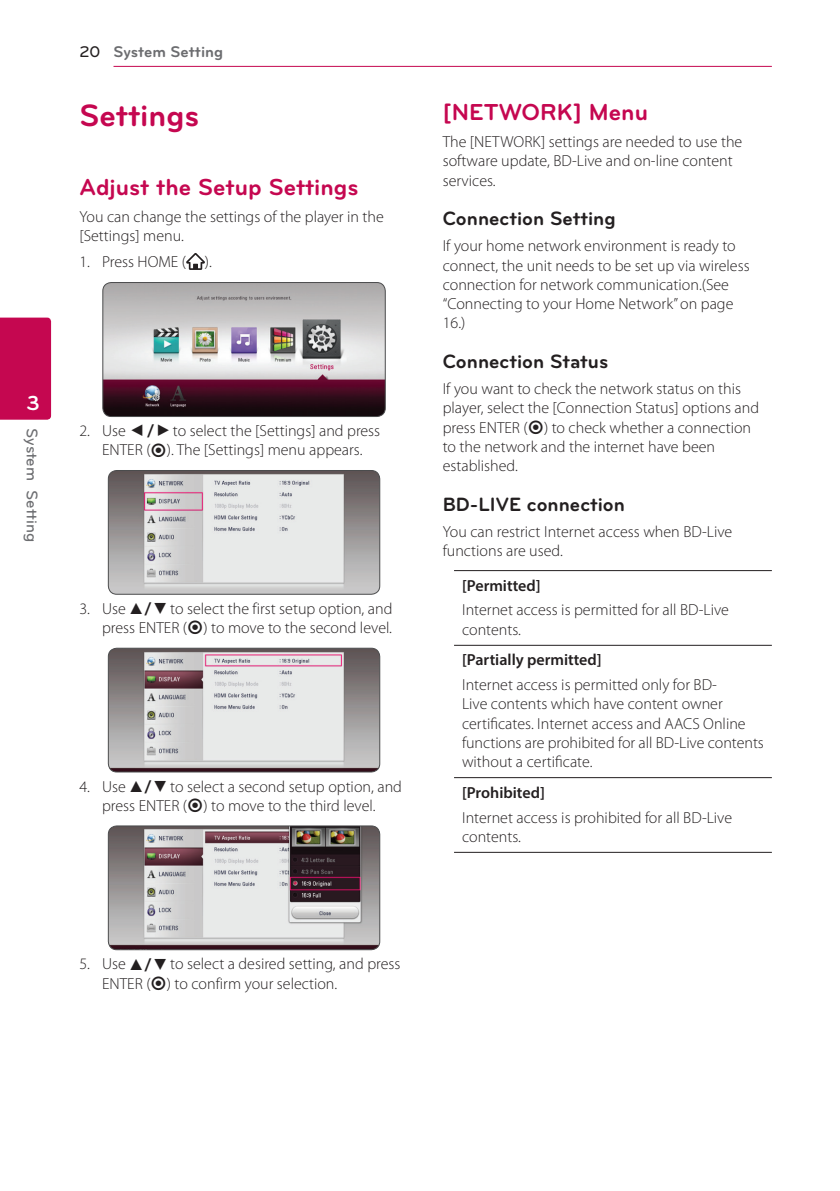
<style>
.page{position:relative;width:840px;height:1191px;background:#fff}
.page>*{position:absolute;margin:0;border:0;box-sizing:border-box;transform-origin:0 0}
.t1{font:700 32px "Bryant LG";color:#c50750}
.t2{font:700 24px "Bryant LG";color:#c50750}
.t3{font:700 21px "Bryant LG";color:#fff}
.t4{font:700 20px "Bryant LG";color:#231f20}
.t5{font:300 16px/19.2px "Myriad Pro";color:#231f20}
.t6{font:600 16px "Myriad Pro";color:#231f20}
.t7{font:700 16px "Bryant LG";color:#6c6d70}
.t8{font:500 16px "Bryant LG";color:#6c6d70}
.s1{font-weight:500;color:#231f20}
.s2{font-family:"UPSYS Common";font-weight:400}
</style>
<div class="page">
<hr style="left:113px;top:66px;width:658px;height:1px;background:#c50750">
<div style="left:0;top:317px;width:51px;height:103px;background:#c50750"></div>
<svg style="left:186px;top:253px;width:19px;height:17px"></svg>
<img style="left:103px;top:282px;width:282px;height:134px">
<div style="left:102px;top:282px;width:283px;height:135px;border:1px solid #4b4c4d;border-radius:9px"></div>
<img style="left:108px;top:470px;width:271px;height:124px">
<div style="left:108px;top:470px;width:272px;height:125px;border:1px solid #4b4c4d;border-radius:9px"></div>
<img style="left:108px;top:649px;width:271px;height:123px">
<div style="left:108px;top:647px;width:272px;height:125px;border:1px solid #4b4c4d;border-radius:9px"></div>
<img style="left:108px;top:826px;width:271px;height:123px">
<div style="left:108px;top:825px;width:272px;height:125px;border:1px solid #4b4c4d;border-radius:9px"></div>
<hr style="left:454px;top:570px;width:317px;height:1px;background:#231f20">
<hr style="left:454px;top:645px;width:317px;height:1px;background:#231f20">
<hr style="left:454px;top:777px;width:317px;height:1px;background:#231f20">
<hr style="left:454px;top:852px;width:317px;height:1px;background:#231f20">
<p class="t7" style="left:79px;top:42px;width:145px"><span class="s1">20</span> System Setting</p>
<h1 class="t1" style="left:79px;top:96px;width:121px">Settings</h1>
<h2 class="t2" style="left:79px;top:172px;width:280px">Adjust the Setup Settings</h2>
<p class="t5" style="left:79px;top:207px;width:306px">You can change the settings of the player in the [Settings] menu.</p>
<p class="t5" style="left:79px;top:252px;width:134px">1. Press HOME ( ).</p>
<h3 class="t3" style="left:26px;top:390px;width:15px">3</h3>
<p class="t8" style="left:42px;top:428px;width:115px;rotate:90deg">System Setting</p>
<p class="t5" style="left:79px;top:421px;width:302px;text-align:center">2. Use <span class="s2">a/d</span> to select the [Settings] and press<br>ENTER (<span class="s2">b</span>). The [Settings] menu appears.</p>
<p class="t5" style="left:79px;top:599px;width:314px;text-align:right">3. Use <span class="s2">w/s</span> to select the first setup option, and press ENTER (<span class="s2">b</span>) to move to the second level.</p>
<p class="t5" style="left:79px;top:776px;width:324px;text-align:center">4. Use <span class="s2">w/s</span> to select a second setup option, and press ENTER (<span class="s2">b</span>) to move to the third level.</p>
<h2 class="t2" style="left:442px;top:97px;width:207px">[NETWORK] Menu</h2>
<p class="t5" style="left:442px;top:132px;width:301px">The [NETWORK] settings are needed to use the software update, BD-Live and on-line content services.</p>
<p class="t4" style="left:442px;top:206px;width:174px">Connection Setting</p>
<p class="t5" style="left:442px;top:236px;width:308px">If your home network environment is ready to connect, the unit needs to be set up via wireless connection for network communication.(See “Connecting to your Home Network” on page 16.)</p>
<p class="t4" style="left:442px;top:349px;width:167px">Connection Status</p>
<p class="t5" style="left:442px;top:379px;width:318px">If you want to check the network status on this player, select the [Connection Status] options and press ENTER (<span class="s2">b</span>) to check whether a connection to the network and the internet have been established.</p>
<p class="t4" style="left:442px;top:491px;width:184px">BD-LIVE connection</p>
<p class="t5" style="left:442px;top:522px;width:291px">You can restrict Internet access when BD-Live functions are used.</p>
<p class="t6" style="left:462px;top:575px;width:80px">[Permitted]</p>
<p class="t5" style="left:462px;top:600px;width:268px">Internet access is permitted for all BD-Live contents.</p>
<p class="t6" style="left:462px;top:650px;width:141px">[Partially permitted]</p>
<p class="t5" style="left:462px;top:675px;width:303px">Internet access is permitted only for BD-<br>Live contents which have content owner certificates. Internet access and AACS Online functions are prohibited for all BD-Live contents without a certificate.</p>
<p class="t6" style="left:462px;top:782px;width:84px">[Prohibited]</p>
<p class="t5" style="left:462px;top:807px;width:271px">Internet access is prohibited for all BD-Live contents.</p>
<p class="t5" style="left:102px;top:954px;width:299px;text-indent:-23px">5. Use <span class="s2">w/s</span> to select a desired setting, and press<br>ENTER (<span class="s2">b</span>) to confirm your selection.</p>
</div>
